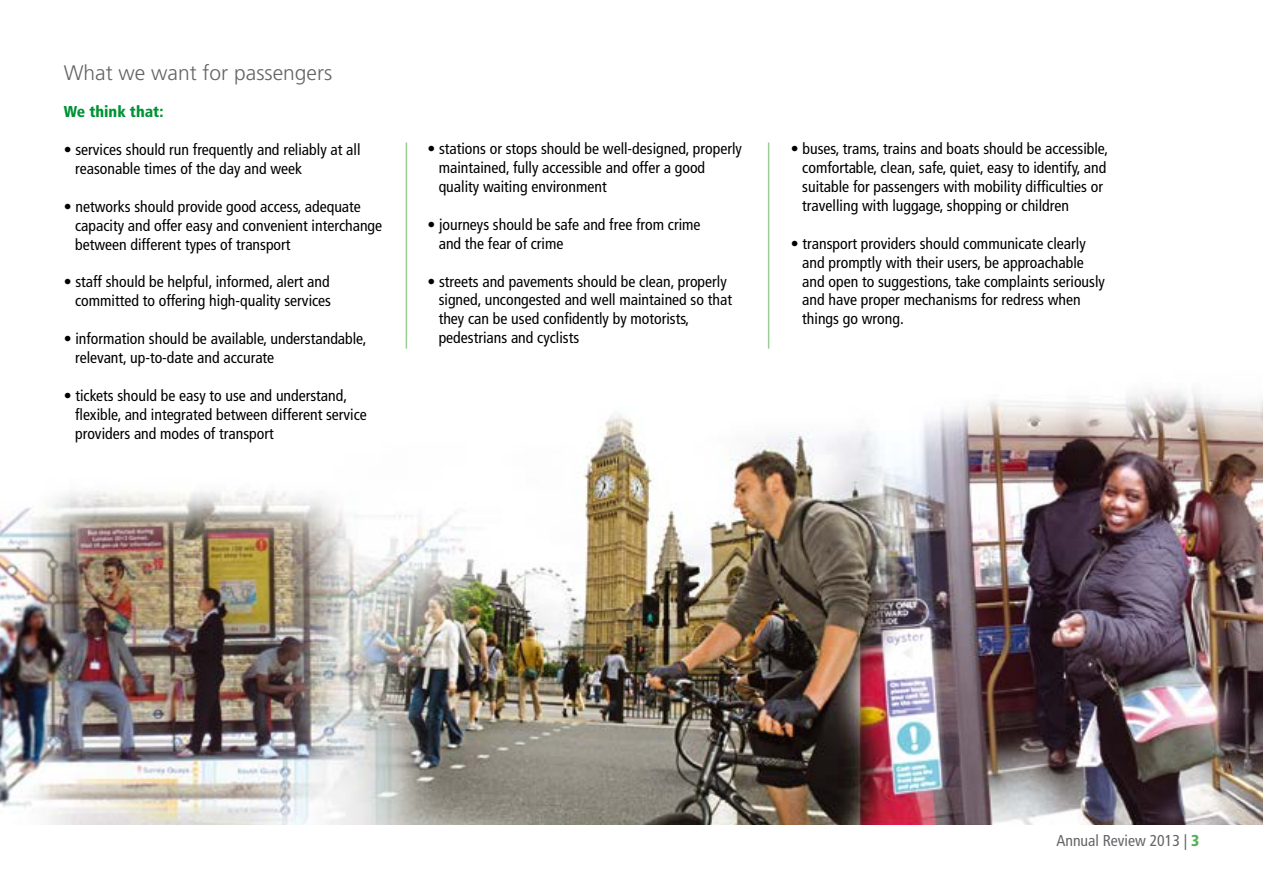
<style>
.page{position:relative;width:1263px;height:893px;background:#fff}
.page>*{position:absolute;margin:0;border:0;box-sizing:border-box;transform-origin:0 0}
.t1{font:300 21px "Frutiger";color:#646568}
.t2{font:condensed 15.75px/18.9px "Frutiger";color:#000}
.t3{font:condensed 15.75px "Frutiger";color:#646568}
.t4{font:900 condensed 15.75px "Frutiger";color:#009335}
.s1{font-weight:900;color:#54b055}
</style>
<div class="page">
<img style="left:0;top:142px;width:1263px;height:683px">
<hr style="left:406px;top:142px;width:1px;height:207px;background:#9ccd99">
<hr style="left:768px;top:142px;width:1px;height:207px;background:#9ccd99">
<h1 class="t1" style="left:64px;top:60px;width:270px">What we want for passengers</h1>
<p class="t4" style="left:64px;top:102px;width:101px">We think that:</p>
<p class="t2" style="left:75px;top:140px;width:287px;text-indent:-11px">• services should run frequently and reliably at all reasonable times of the day and week</p>
<p class="t2" style="left:75px;top:197px;width:309px;text-indent:-11px">• networks should provide good access, adequate capacity and offer easy and convenient interchange between different types of transport</p>
<p class="t2" style="left:64px;top:273px;width:269px;text-align:right">• staff should be helpful, informed, alert and committed to offering high-quality services</p>
<p class="t2" style="left:75px;top:329px;width:293px;text-indent:-11px">• information should be available, understandable, relevant, up-to-date and accurate</p>
<p class="t2" style="left:75px;top:386px;width:293px;text-indent:-11px">• tickets should be easy to use and understand, flexible, and integrated between different service providers and modes of transport</p>
<p class="t2" style="left:439px;top:139px;width:305px;text-indent:-11px">• stations or stops should be well-designed, properly maintained, fully accessible and offer a good quality waiting environment</p>
<p class="t2" style="left:439px;top:215px;width:263px;text-indent:-11px">• journeys should be safe and free from crime and the fear of crime</p>
<p class="t2" style="left:439px;top:272px;width:295px;text-indent:-11px">• streets and pavements should be clean, properly signed, uncongested and well maintained so that they can be used confidently by motorists, pedestrians and cyclists</p>
<p class="t2" style="left:802px;top:139px;width:307px;text-indent:-11px">• buses, trams, trains and boats should be accessible, comfortable, clean, safe, quiet, easy to identify, and suitable for passengers with mobility difficulties or travelling with luggage, shopping or children</p>
<p class="t2" style="left:802px;top:234px;width:304px;text-indent:-11px">• transport providers should communicate clearly and promptly with their users, be approachable and open to suggestions, take complaints seriously and have proper mechanisms for redress when things go wrong.</p>
<p class="t3" style="left:1056px;top:832px;width:144px">Annual Review 2013 | <span class="s1">3</span></p>
</div>
